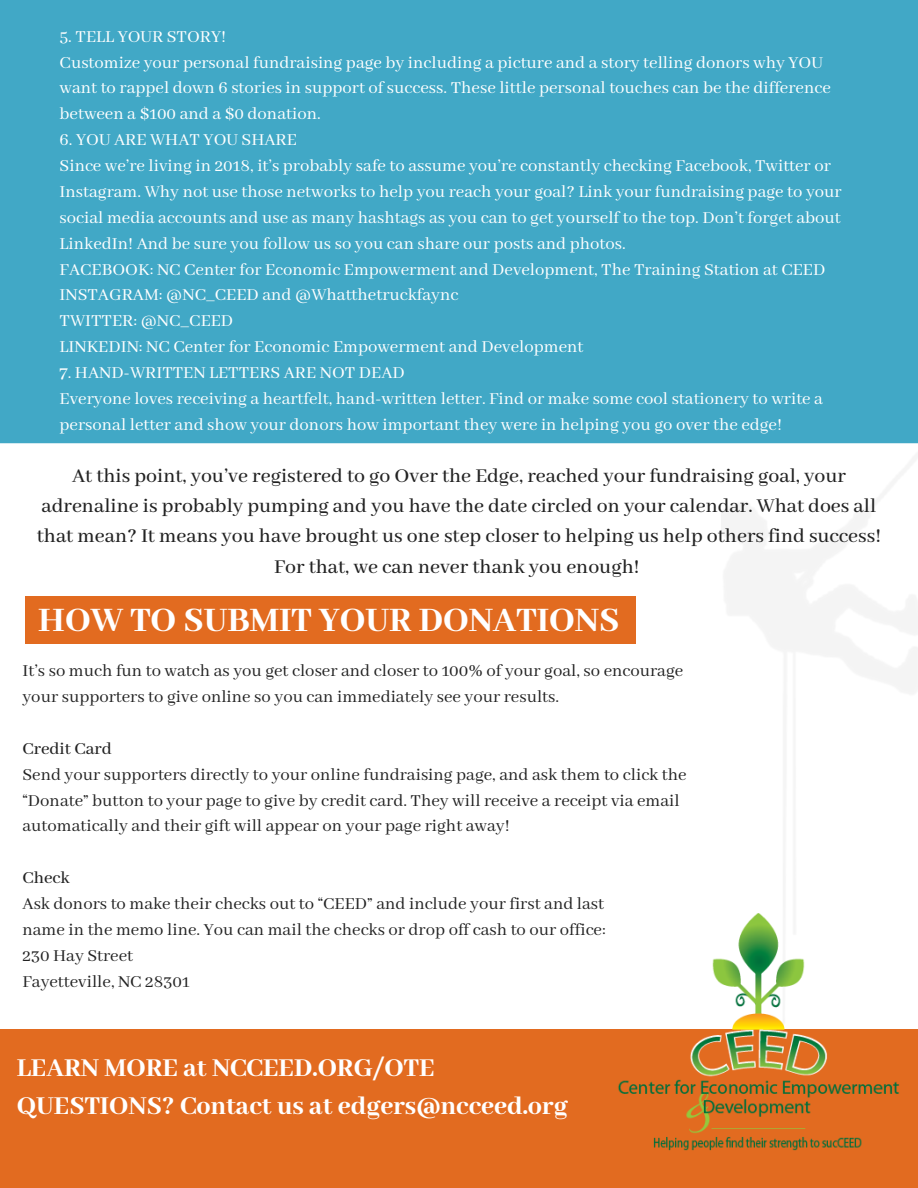
<style>
.page{position:relative;width:918px;height:1188px;background:#fff}
.page>*{position:absolute;margin:0;border:0;box-sizing:border-box;transform-origin:0 0}
.t1{font:800 37.35px "Abhaya Libre";color:#fff}
.t2{font:800 28.05px/38.2px "Abhaya Libre";color:#fff}
.t3{font:500 21.75px/30.3px "Abhaya Libre";color:#222;text-align:center}
.t4{font:18.75px/25.8px "Abhaya Libre";color:#fff}
.t5{font:18.75px/25.8px "Abhaya Libre";color:#222}
.t6{font:500 18.75px "Abhaya Libre";color:#222}
</style>
<div class="page">
<img style="left:721px;top:443px;width:197px;height:471px">
<div style="left:0;top:0;width:918px;height:443px;background:#41a8c6"></div>
<div style="left:25px;top:596px;width:611px;height:48px;background:#e26b20"></div>
<div style="left:0;top:1029px;width:918px;height:159px;background:#e26b20"></div>
<img style="left:618px;top:914px;width:282px;height:237px">
<p class="t4" style="left:60px;top:24px;width:773px">5. TELL YOUR STORY!<br>Customize your personal fundraising page by including a picture and a story telling donors why YOU want to rappel down 6 stories in support of success. These little personal touches can be the difference between a $100 and a $0 donation.</p>
<p class="t4" style="left:60px;top:128px;width:784px">6. YOU ARE WHAT YOU SHARE<br>Since we’re living in 2018, it’s probably safe to assume you’re constantly checking Facebook, Twitter or Instagram. Why not use those networks to help you reach your goal? Link your fundraising page to your social media accounts and use as many hashtags as you can to get yourself to the top. Don’t forget about LinkedIn! And be sure you follow us so you can share our posts and photos.<br>FACEBOOK: NC Center for Economic Empowerment and Development, The Training Station at CEED INSTAGRAM: @NC_CEED and @Whatthetruckfaync<br>TWITTER: @NC_CEED<br>LINKEDIN: NC Center for Economic Empowerment and Development</p>
<p class="t4" style="left:60px;top:360px;width:765px">7. HAND-WRITTEN LETTERS ARE NOT DEAD<br>Everyone loves receiving a heartfelt, hand-written letter. Find or make some cool stationery to write a personal letter and show your donors how important they were in helping you go over the edge!</p>
<p class="t3" style="left:37px;top:461px;width:846px">At this point, you’ve registered to go Over the Edge, reached your fundraising goal, your adrenaline is probably pumping and you have the date circled on your calendar. What does all that mean? It means you have brought us one step closer to helping us help others find success!<br>For that, we can never thank you enough!</p>
<h1 class="t1" style="left:38px;top:600px;width:583px">HOW TO SUBMIT YOUR DONATIONS</h1>
<p class="t5" style="left:22px;top:659px;width:662px">It’s so much fun to watch as you get closer and closer to 100% of your goal, so encourage your supporters to give online so you can immediately see your results.</p>
<p class="t6" style="left:22px;top:738px;width:91px">Credit Card</p>
<p class="t5" style="left:22px;top:762px;width:666px">Send your supporters directly to your online fundraising page, and ask them to click the “Donate” button to your page to give by credit card. They will receive a receipt via email automatically and their gift will appear on your page right away!</p>
<p class="t6" style="left:22px;top:867px;width:49px">Check</p>
<p class="t5" style="left:22px;top:891px;width:585px">Ask donors to make their checks out to “CEED” and include your first and last name in the memo line. You can mail the checks or drop off cash to our office:<br>230 Hay Street<br>Fayetteville, NC 28301</p>
<h2 class="t2" style="left:17px;top:1049px;width:552px">LEARN MORE at NCCEED.ORG/OTE<br>QUESTIONS? Contact us at edgers@ncceed.org</h2>
</div>
